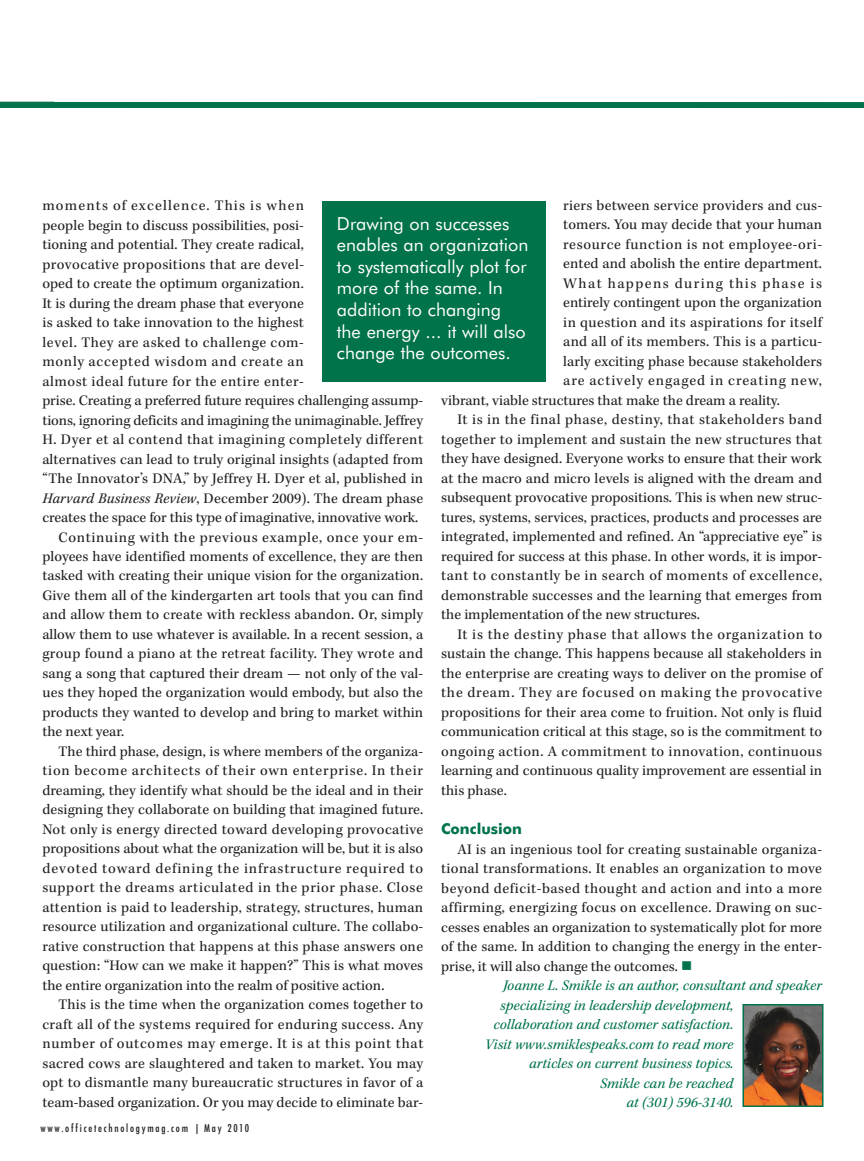
<style>
.page{position:relative;width:864px;height:1161px;background:#fff}
.page>*{position:absolute;margin:0;border:0;box-sizing:border-box;transform-origin:0 0}
.t1{font:18px/21.6px "Futura BT";color:#fff}
.t2{font:15px/19.5px "Kepler Std";letter-spacing:.01em;color:#231f20;text-align:justify}
.t3{font:italic 15px "Kepler Std";color:#00734a}
.t4{font:15px "Kepler Std";letter-spacing:.05em;color:#231f20}
.t5{font:15px "Kepler Std";letter-spacing:.035em;color:#231f20}
.t6{font:15px "Kepler Std";letter-spacing:.04em;color:#231f20}
.t7{font:15px "Kepler Std";letter-spacing:.03em;color:#231f20}
.t8{font:15px "Kepler Std";letter-spacing:.045em;color:#231f20}
.t9{font:15px "Kepler Std";letter-spacing:.055em;color:#231f20}
.t10{font:15px "Kepler Std";letter-spacing:.06em;color:#231f20}
.t11{font:15px "Kepler Std";letter-spacing:.065em;color:#231f20}
.t12{font:15px "Kepler Std";letter-spacing:.08em;color:#231f20}
.t13{font:15px "Kepler Std";letter-spacing:.095em;color:#231f20}
.t14{font:700 15px "Futura BT";color:#00734a}
.t15{font:500 condensed 10.5px "Futura";letter-spacing:.165em;color:#231f20}
.s1{font-style:italic}
</style>
<div class="page">
<div style="left:0;top:102px;width:864px;height:6px;background:#00734a"></div>
<div style="left:322px;top:201px;width:223px;height:180px;background:#00734a"></div>
<img style="left:745px;top:1007px;width:76px;height:97px">
<div style="left:742px;top:1004px;width:82px;height:103px;border:2px solid #00734a"></div>
<p class="t12" style="left:42px;top:200px;width:263px">moments of excellence. This is when</p>
<p class="t2" style="left:42px;top:217px;width:263px">people begin to discuss possibilities, posi-</p>
<p class="t2" style="left:42px;top:236px;width:263px">tioning and potential. They create radical,</p>
<p class="t2" style="left:42px;top:256px;width:263px">provocative propositions that are devel-</p>
<p class="t2" style="left:42px;top:275px;width:263px">oped to create the optimum organization.</p>
<p class="t2" style="left:42px;top:295px;width:263px">It is during the dream phase that everyone</p>
<p class="t2" style="left:42px;top:314px;width:263px">is asked to take innovation to the highest</p>
<p class="t6" style="left:42px;top:336px;width:263px">level. They are asked to challenge com-</p>
<p class="t4" style="left:42px;top:356px;width:263px">monly accepted wisdom and create an</p>
<p class="t5" style="left:42px;top:375px;width:263px">almost ideal future for the entire enter-</p>
<p class="t2" style="left:42px;top:392px;width:382px">prise. Creating a preferred future requires challenging assump-</p>
<p class="t2" style="left:42px;top:412px;width:382px">tions, ignoring deficits and imagining the unimaginable. Jeffrey</p>
<p class="t5" style="left:42px;top:434px;width:382px">H. Dyer et al contend that imagining completely different</p>
<p class="t2" style="left:42px;top:451px;width:382px">alternatives can lead to truly original insights (adapted from</p>
<p class="t2" style="left:42px;top:470px;width:382px">“The Innovator’s DNA,” by Jeffrey H. Dyer et al, published in</p>
<p class="t2" style="left:42px;top:490px;width:382px"><span class="s1">Harvard Business Review</span>, December 2009). The dream phase</p>
<p class="t2" style="left:42px;top:509px;width:378px">creates the space for this type of imaginative, innovative work.</p>
<p class="t8" style="left:59px;top:531px;width:366px">Continuing with the previous example, once your em-</p>
<p class="t2" style="left:42px;top:548px;width:382px">ployees have identified moments of excellence, they are then</p>
<p class="t2" style="left:42px;top:568px;width:382px">tasked with creating their unique vision for the organization.</p>
<p class="t2" style="left:42px;top:587px;width:382px">Give them all of the kindergarten art tools that you can find</p>
<p class="t2" style="left:42px;top:607px;width:382px">and allow them to create with reckless abandon. Or, simply</p>
<p class="t2" style="left:42px;top:626px;width:382px">allow them to use whatever is available. In a recent session, a</p>
<p class="t2" style="left:42px;top:646px;width:382px">group found a piano at the retreat facility. They wrote and</p>
<p class="t2" style="left:42px;top:665px;width:382px">sang a song that captured their dream — not only of the val-</p>
<p class="t2" style="left:42px;top:685px;width:382px">ues they hoped the organization would embody, but also the</p>
<p class="t2" style="left:42px;top:704px;width:382px">products they wanted to develop and bring to market within</p>
<p class="t2" style="left:42px;top:724px;width:83px">the next year.</p>
<p class="t2" style="left:59px;top:743px;width:366px">The third phase, design, is where members of the organiza-</p>
<p class="t9" style="left:42px;top:765px;width:382px">tion become architects of their own enterprise. In their</p>
<p class="t2" style="left:42px;top:782px;width:382px">dreaming, they identify what should be the ideal and in their</p>
<p class="t2" style="left:42px;top:802px;width:382px">designing they collaborate on building that imagined future.</p>
<p class="t2" style="left:42px;top:821px;width:382px">Not only is energy directed toward developing provocative</p>
<p class="t2" style="left:42px;top:841px;width:382px">propositions about what the organization will be, but it is also</p>
<p class="t10" style="left:42px;top:863px;width:382px">devoted toward defining the infrastructure required to</p>
<p class="t8" style="left:42px;top:882px;width:382px">support the dreams articulated in the prior phase. Close</p>
<p class="t2" style="left:42px;top:899px;width:382px">attention is paid to leadership, strategy, structures, human</p>
<p class="t2" style="left:42px;top:919px;width:382px">resource utilization and organizational culture. The collabo-</p>
<p class="t2" style="left:42px;top:938px;width:382px">rative construction that happens at this phase answers one</p>
<p class="t2" style="left:42px;top:958px;width:382px">question: “How can we make it happen?” This is what moves</p>
<p class="t2" style="left:42px;top:977px;width:344px">the entire organization into the realm of positive action.</p>
<p class="t2" style="left:59px;top:997px;width:366px">This is the time when the organization comes together to</p>
<p class="t7" style="left:42px;top:1019px;width:382px">craft all of the systems required for enduring success. Any</p>
<p class="t4" style="left:42px;top:1038px;width:383px">number of outcomes may emerge. It is at this point that</p>
<p class="t2" style="left:42px;top:1055px;width:382px">sacred cows are slaughtered and taken to market. You may</p>
<p class="t2" style="left:42px;top:1075px;width:382px">opt to dismantle many bureaucratic structures in favor of a</p>
<p class="t2" style="left:42px;top:1094px;width:382px">team-based organization. Or you may decide to eliminate bar-</p>
<p class="t2" style="left:563px;top:197px;width:260px">riers between service providers and cus-</p>
<p class="t2" style="left:563px;top:217px;width:260px">tomers. You may decide that your human</p>
<p class="t6" style="left:563px;top:239px;width:260px">resource function is not employee-ori-</p>
<p class="t2" style="left:563px;top:256px;width:260px">ented and abolish the entire department.</p>
<p class="t13" style="left:563px;top:278px;width:260px">What happens during this phase is</p>
<p class="t2" style="left:563px;top:295px;width:260px">entirely contingent upon the organization</p>
<p class="t2" style="left:563px;top:314px;width:260px">in question and its aspirations for itself</p>
<p class="t2" style="left:563px;top:334px;width:260px">and all of its members. This is a particu-</p>
<p class="t2" style="left:563px;top:353px;width:260px">larly exciting phase because stakeholders</p>
<p class="t11" style="left:563px;top:375px;width:260px">are actively engaged in creating new,</p>
<p class="t2" style="left:441px;top:392px;width:340px">vibrant, viable structures that make the dream a reality.</p>
<p class="t6" style="left:457px;top:414px;width:366px">It is in the final phase, destiny, that stakeholders band</p>
<p class="t2" style="left:441px;top:431px;width:382px">together to implement and sustain the new structures that</p>
<p class="t2" style="left:441px;top:451px;width:382px">they have designed. Everyone works to ensure that their work</p>
<p class="t2" style="left:441px;top:470px;width:382px">at the macro and micro levels is aligned with the dream and</p>
<p class="t2" style="left:441px;top:490px;width:382px">subsequent provocative propositions. This is when new struc-</p>
<p class="t2" style="left:441px;top:509px;width:382px">tures, systems, services, practices, products and processes are</p>
<p class="t2" style="left:441px;top:529px;width:382px">integrated, implemented and refined. An “appreciative eye” is</p>
<p class="t2" style="left:441px;top:548px;width:382px">required for success at this phase. In other words, it is impor-</p>
<p class="t5" style="left:441px;top:570px;width:382px">tant to constantly be in search of moments of excellence,</p>
<p class="t2" style="left:441px;top:587px;width:382px">demonstrable successes and the learning that emerges from</p>
<p class="t2" style="left:441px;top:607px;width:260px">the implementation of the new structures.</p>
<p class="t4" style="left:457px;top:629px;width:366px">It is the destiny phase that allows the organization to</p>
<p class="t2" style="left:441px;top:646px;width:382px">sustain the change. This happens because all stakeholders in</p>
<p class="t2" style="left:441px;top:665px;width:382px">the enterprise are creating ways to deliver on the promise of</p>
<p class="t4" style="left:441px;top:687px;width:382px">the dream. They are focused on making the provocative</p>
<p class="t2" style="left:441px;top:704px;width:382px">propositions for their area come to fruition. Not only is fluid</p>
<p class="t2" style="left:441px;top:724px;width:382px">communication critical at this stage, so is the commitment to</p>
<p class="t7" style="left:441px;top:746px;width:382px">ongoing action. A commitment to innovation, continuous</p>
<p class="t2" style="left:441px;top:763px;width:382px">learning and continuous quality improvement are essential in</p>
<p class="t2" style="left:441px;top:782px;width:67px">this phase.</p>
<p class="t14" style="left:441px;top:823px;width:82px">Conclusion</p>
<p class="t2" style="left:441px;top:841px;width:382px;text-indent:16px">AI is an ingenious tool for creating sustainable organiza&shy;tional transformations. It enables an organization to move beyond deficit-based thought and action and into a more affirming, energizing focus on excellence. Drawing on suc&shy;cesses enables an organization to systematically plot for more of the same. In addition to changing the energy in the enter&shy;prise, it will also change the outcomes.</p>
<p class="t3" style="left:503px;top:980px;width:321px">Joanne L. Smikle is an author, consultant and speaker</p>
<p class="t3" style="left:500px;top:999px;width:235px">specializing in leadership development,</p>
<p class="t3" style="left:494px;top:1019px;width:241px">collaboration and customer satisfaction.</p>
<p class="t3" style="left:485px;top:1038px;width:250px">Visit www.smiklespeaks.com to read more</p>
<p class="t3" style="left:529px;top:1058px;width:206px">articles on current business topics.</p>
<p class="t3" style="left:600px;top:1077px;width:135px">Smikle can be reached</p>
<p class="t3" style="left:626px;top:1097px;width:109px">at (301) 596-3140.</p>
<p class="t1" style="left:337px;top:214px;width:193px">Drawing on successes enables an organization to systematically plot for more of the same. In addition to changing the energy ... it will also change the outcomes.</p>
<p class="t15" style="left:41px;top:1122px;width:210px">www.officetechnologymag.com | May 2010</p>
</div>
